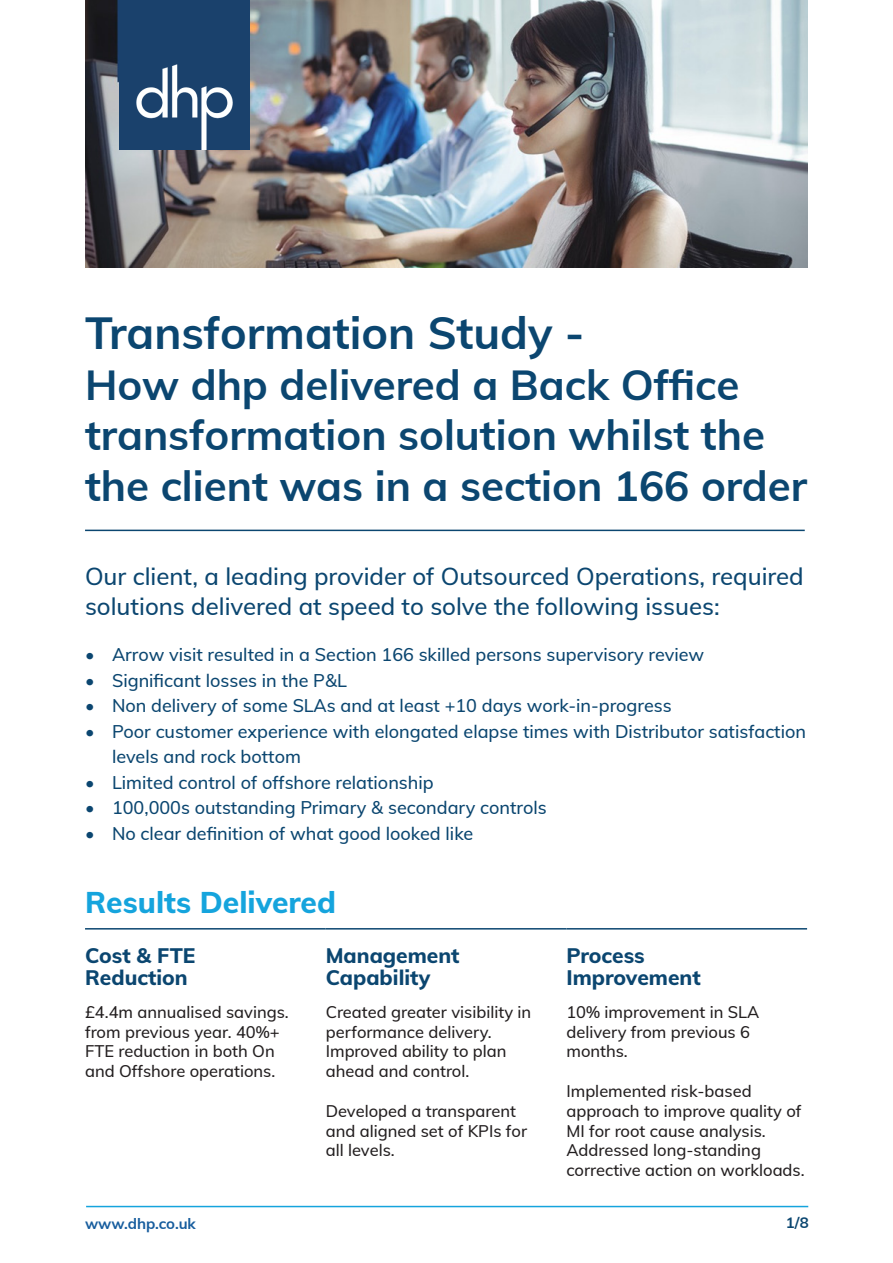
<style>
.page{position:relative;width:893px;height:1263px;background:#fff}
.page>*{position:absolute;margin:0;border:0;box-sizing:border-box;transform-origin:0 0}
.t1{font:700 45px "Muli";color:#0b4670}
.t2{font:700 42px/50.4px "Muli";color:#0b4670}
.t3{font:800 30px "Muli";color:#15a4dd}
.t4{font:500 24px/30px "Muli";color:#0b4670}
.t5{font:800 21px/22.5px "Muli";color:#0b4670}
.t6{font:500 18px/25.5px "Muli";color:#0b4670}
.t7{font:500 16.5px/19.8px "Muli";color:#231f20}
.t8{font:700 15px "Muli";color:#175d9e}
.t9{font:700 15px "Muli";color:#0b4670}
</style>
<div class="page">
<hr style="left:86px;top:1206px;width:722px;height:1px;background:#15a4dd">
<img style="left:85px;top:0;width:723px;height:267px">
<hr style="left:85px;top:530px;width:720px;height:1px;background:#0b4670">
<img style="left:120px;top:0;width:129px;height:150px">
<hr style="left:85px;top:928px;width:241px;height:1px;background:#0b4670">
<hr style="left:326px;top:928px;width:240px;height:1px;background:#0b4670">
<hr style="left:566px;top:928px;width:241px;height:1px;background:#0b4670">
<p class="t1" style="left:85px;top:300px;width:501px">Transformation Study -</p>
<p class="t2" style="left:85px;top:357px;width:724px">How dhp delivered a Back Office transformation solution whilst the the client was in a section 166 order</p>
<p class="t4" style="left:85px;top:560px;width:720px">Our client, a leading provider of Outsourced Operations, required solutions delivered at speed to solve the following issues:</p>
<p class="t6" style="left:85px;top:641px;width:621px">• Arrow visit resulted in a Section 166 skilled persons supervisory review</p>
<p class="t6" style="left:85px;top:666px;width:263px">• Significant losses in the P&amp;L</p>
<p class="t6" style="left:85px;top:692px;width:588px">• Non delivery of some SLAs and at least +10 days work-in-progress</p>
<p class="t6" style="left:112px;top:717px;width:695px;text-indent:-27px">• Poor customer experience with elongated elapse times with Distributor satisfaction levels and rock bottom</p>
<p class="t6" style="left:85px;top:768px;width:350px">• Limited control of offshore relationship</p>
<p class="t6" style="left:85px;top:794px;width:463px">• 100,000s outstanding Primary &amp; secondary controls</p>
<p class="t6" style="left:85px;top:819px;width:390px">• No clear definition of what good looked like</p>
<p class="t3" style="left:85px;top:880px;width:252px">Results Delivered</p>
<p class="t5" style="left:85px;top:943px;width:112px">Cost &amp; FTE<br>Reduction</p>
<p class="t5" style="left:326px;top:943px;width:135px">Management<br>Capability</p>
<p class="t5" style="left:566px;top:943px;width:136px">Process<br>Improvement</p>
<p class="t7" style="left:85px;top:1001px;width:205px">£4.4m annualised savings. from previous year. 40%+<br>FTE reduction in both On and Offshore operations.</p>
<p class="t7" style="left:326px;top:1001px;width:207px">Created greater visibility in performance delivery.</p>
<p class="t7" style="left:566px;top:1001px;width:194px">10% improvement in SLA delivery from previous 6 months.</p>
<p class="t7" style="left:566px;top:1080px;width:237px">Implemented risk-based approach to improve quality of<br>MI for root cause analysis.</p>
<p class="t7" style="left:566px;top:1140px;width:240px">Addressed long-standing corrective action on workloads.</p>
<p class="t7" style="left:326px;top:1041px;width:182px">Improved ability to plan ahead and control.</p>
<p class="t7" style="left:326px;top:1100px;width:203px">Developed a transparent and aligned set of KPIs for all levels.</p>
<p class="t8" style="left:85px;top:1212px;width:112px">www.dhp.co.uk</p>
<p class="t9" style="left:786px;top:1211px;width:24px">1/8</p>
</div>
